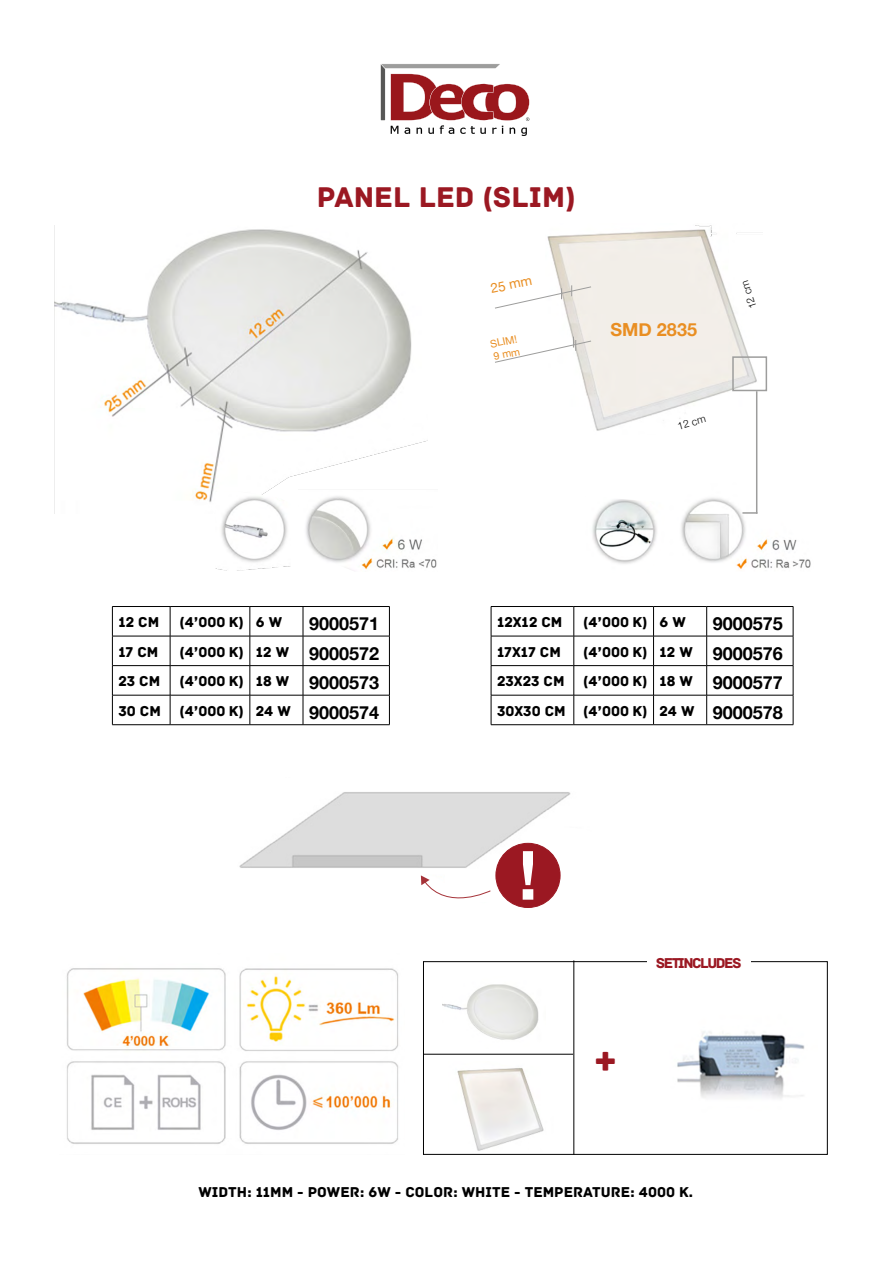
<style>
.page{position:relative;width:893px;height:1263px;background:#fff}
.page>*{position:absolute;margin:0;border:0;box-sizing:border-box;transform-origin:0 0}
.t1{font:40.5px "Archive";color:#9b1822}
.t2{font:30px "Archive";color:#9b1822}
.t3{font:700 18px "Helvetica Neue";color:#000}
.t4{font:700 18px "Helvetica Neue";color:#e98e22}
.t5{font:15px/29.5px "Archive";color:#000;text-align:right}
.t6{font:15px "Archive";letter-spacing:-.095em;color:#9b1822}
.t7{font:13.5px "Helvetica Neue";color:#e98e22}
.t8{font:10.5px/12.9px "Helvetica Neue";color:#e98e22}
.t9{font:300 10.5px "Helvetica Neue";color:#000}
.s1{font-family:"Helvetica Neue";font-weight:700;font-size:18px}
</style>
<div class="page">
<img style="left:54px;top:225px;width:373px;height:288px">
<img style="left:215px;top:492px;width:76px;height:78px">
<img style="left:298px;top:490px;width:139px;height:81px">
<img style="left:547px;top:225px;width:216px;height:210px">
<img style="left:681px;top:479px;width:130px;height:91px">
<img style="left:592px;top:499px;width:65px;height:65px">
<div style="left:732px;top:356px;width:35px;height:35px;border:2px solid #9d9d9c"></div>
<hr style="left:756px;top:391px;width:1px;height:123px;background:#9d9d9c">
<svg style="left:742px;top:512px;width:14px;height:2px"></svg>
<svg style="left:495px;top:337px;width:96px;height:26px"></svg>
<svg style="left:495px;top:285px;width:96px;height:24px"></svg>
<hr style="left:112px;top:606px;width:58px;height:1px;background:#000">
<hr style="left:170px;top:606px;width:80px;height:1px;background:#000">
<hr style="left:250px;top:606px;width:53px;height:1px;background:#000">
<hr style="left:303px;top:606px;width:87px;height:1px;background:#000">
<hr style="left:112px;top:636px;width:58px;height:1px;background:#000">
<hr style="left:170px;top:636px;width:80px;height:1px;background:#000">
<hr style="left:250px;top:636px;width:53px;height:1px;background:#000">
<hr style="left:303px;top:636px;width:87px;height:1px;background:#000">
<hr style="left:112px;top:665px;width:58px;height:1px;background:#000">
<hr style="left:170px;top:665px;width:80px;height:1px;background:#000">
<hr style="left:250px;top:665px;width:53px;height:1px;background:#000">
<hr style="left:303px;top:665px;width:87px;height:1px;background:#000">
<hr style="left:112px;top:695px;width:58px;height:1px;background:#000">
<svg style="left:112px;top:607px;width:1px;height:117px"></svg>
<hr style="left:170px;top:695px;width:80px;height:1px;background:#000">
<svg style="left:170px;top:607px;width:1px;height:117px"></svg>
<hr style="left:250px;top:695px;width:53px;height:1px;background:#000">
<svg style="left:250px;top:607px;width:1px;height:117px"></svg>
<hr style="left:303px;top:695px;width:87px;height:1px;background:#000">
<svg style="left:303px;top:607px;width:1px;height:117px"></svg>
<svg style="left:389px;top:607px;width:1px;height:117px"></svg>
<hr style="left:112px;top:724px;width:58px;height:1px;background:#000">
<hr style="left:170px;top:724px;width:80px;height:1px;background:#000">
<hr style="left:250px;top:724px;width:53px;height:1px;background:#000">
<hr style="left:303px;top:724px;width:87px;height:1px;background:#000">
<hr style="left:491px;top:606px;width:83px;height:1px;background:#000">
<hr style="left:574px;top:606px;width:79px;height:1px;background:#000">
<hr style="left:653px;top:606px;width:54px;height:1px;background:#000">
<hr style="left:707px;top:606px;width:86px;height:1px;background:#000">
<hr style="left:491px;top:636px;width:83px;height:1px;background:#000">
<hr style="left:574px;top:636px;width:79px;height:1px;background:#000">
<hr style="left:653px;top:636px;width:54px;height:1px;background:#000">
<hr style="left:707px;top:636px;width:86px;height:1px;background:#000">
<hr style="left:491px;top:665px;width:83px;height:1px;background:#000">
<hr style="left:574px;top:665px;width:79px;height:1px;background:#000">
<hr style="left:653px;top:665px;width:54px;height:1px;background:#000">
<hr style="left:707px;top:665px;width:86px;height:1px;background:#000">
<hr style="left:491px;top:695px;width:83px;height:1px;background:#000">
<svg style="left:491px;top:607px;width:1px;height:117px"></svg>
<hr style="left:574px;top:695px;width:79px;height:1px;background:#000">
<svg style="left:574px;top:607px;width:1px;height:117px"></svg>
<hr style="left:653px;top:695px;width:54px;height:1px;background:#000">
<svg style="left:653px;top:607px;width:1px;height:117px"></svg>
<hr style="left:707px;top:695px;width:86px;height:1px;background:#000">
<svg style="left:706px;top:607px;width:1px;height:117px"></svg>
<svg style="left:793px;top:607px;width:1px;height:117px"></svg>
<hr style="left:491px;top:724px;width:83px;height:1px;background:#000">
<hr style="left:574px;top:724px;width:79px;height:1px;background:#000">
<hr style="left:653px;top:724px;width:54px;height:1px;background:#000">
<hr style="left:707px;top:724px;width:86px;height:1px;background:#000">
<img style="left:239px;top:792px;width:332px;height:116px">
<div style="left:496px;top:843px;width:64px;height:64px;background:#9b1822;border-radius:50%"></div>
<div style="left:495px;top:843px;width:66px;height:65px;border:1px solid #9b1822;border-radius:50%"></div>
<svg style="left:523px;top:851px;width:10px;height:49px"></svg>
<svg style="left:421px;top:875px;width:70px;height:33px"></svg>
<img style="left:66px;top:968px;width:333px;height:176px">
<img style="left:442px;top:984px;width:97px;height:56px">
<img style="left:677px;top:1031px;width:128px;height:68px">
<div style="left:423px;top:961px;width:405px;height:194px;border:1px solid #000"></div>
<div style="left:647px;top:950px;width:103px;height:24px;background:#fff"></div>
<img style="left:457px;top:1068px;width:87px;height:83px">
<hr style="left:423px;top:1054px;width:150px;height:1px;background:#000">
<hr style="left:573px;top:960px;width:1px;height:195px;background:#000">
<svg style="left:381px;top:64px;width:148px;height:72px"></svg>
<h2 class="t2" style="left:317px;top:179px;width:261px">PANEL LED (SLIM)</h2>
<p class="t7" style="left:489px;top:281px;width:43px;rotate:-12deg">25 mm</p>
<p class="t8" style="left:489px;top:338px;width:29px;rotate:-12deg">SLIM!<br>9 mm</p>
<p class="t4" style="left:611px;top:318px;width:88px">SMD 2835</p>
<p class="t9" style="left:676px;top:420px;width:30px;rotate:-16deg">12 cm</p>
<p class="t9" style="left:747px;top:310px;width:30px;rotate:-108deg">12 cm</p>
<p class="t5" style="left:118px;top:608px;width:42px">12 CM</p>
<p class="t5" style="left:179px;top:608px;width:104px">(4’000 K) 6 W</p>
<p class="t3" style="left:309px;top:612px;width:72px">9000571</p>
<p class="t5" style="left:118px;top:637px;width:42px">17 CM</p>
<p class="t5" style="left:179px;top:637px;width:201px">(4’000 K) 12 W <span class="s1">9000572</span></p>
<p class="t5" style="left:118px;top:667px;width:43px">23 CM</p>
<p class="t5" style="left:118px;top:667px;width:262px">(4’000 K) 18 W <span class="s1">9000573<br></span>30 CM (4’000 K) 24 W <span class="s1">9000574</span></p>
<p class="t5" style="left:497px;top:608px;width:67px">12X12 CM</p>
<p class="t5" style="left:583px;top:608px;width:104px">(4’000 K) 6 W</p>
<p class="t3" style="left:713px;top:612px;width:72px">9000575</p>
<p class="t5" style="left:497px;top:637px;width:65px">17X17 CM</p>
<p class="t5" style="left:497px;top:637px;width:287px;text-align:justify;text-indent:86px">(4’000 K) 12 W <span class="s1">9000576<br></span>23X23 CM (4’000 K) 18 W <span class="s1">9000577<br></span>30X30 CM (4’000 K) 24 W <span class="s1">9000578</span></p>
<h1 class="t1" style="left:594px;top:1036px;width:24px">+</h1>
<p class="t6" style="left:656px;top:954px;width:87px">SET INCLUDES</p>
<p class="t5" style="left:198px;top:1177px;width:496px">WIDTH: 11MM - POWER: 6W - COLOR: WHITE - TEMPERATURE: 4000 K.</p>
</div>
